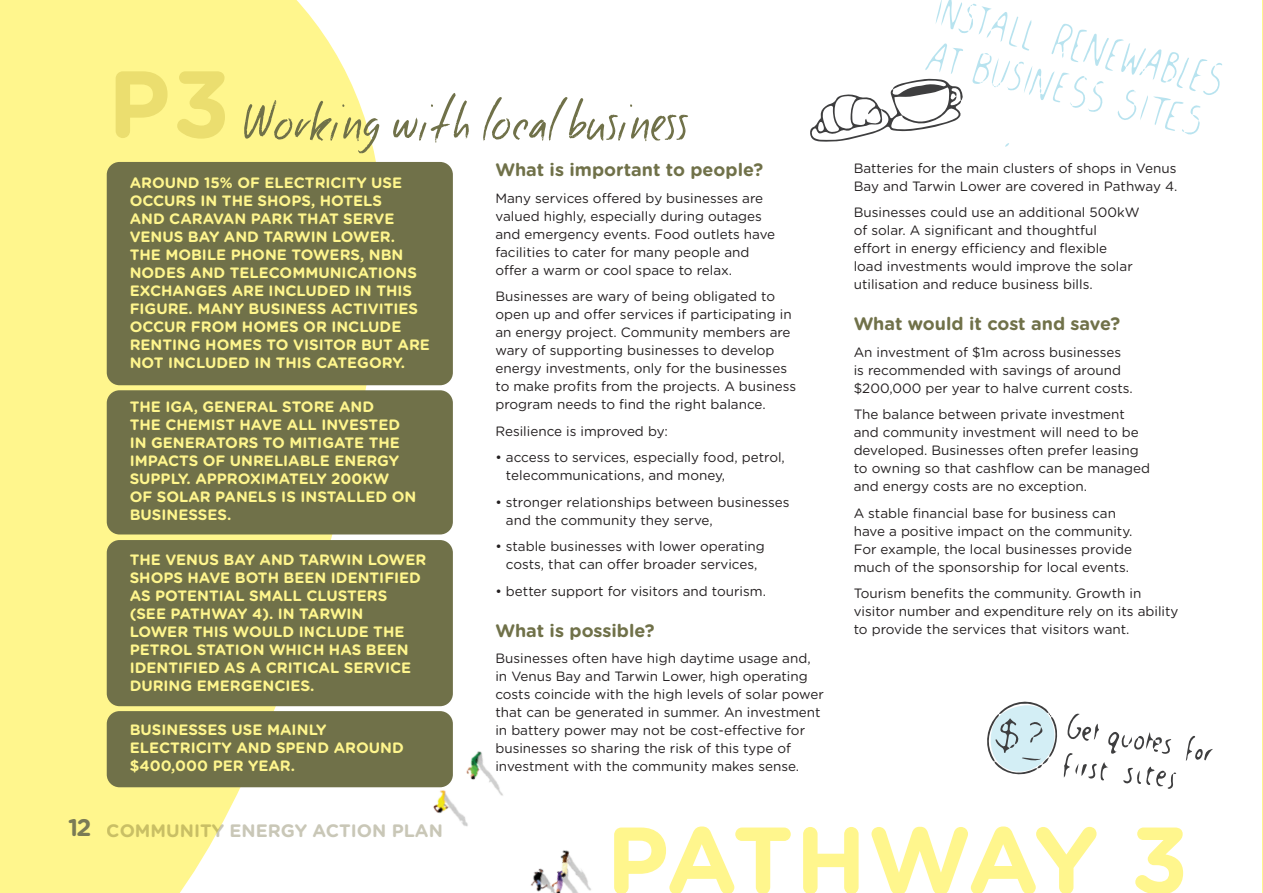
<style>
.page{position:relative;width:1263px;height:893px;background:#fff}
.page>*{position:absolute;margin:0;border:0;box-sizing:border-box;transform-origin:0 0}
.t1{font:700 94.5px "Gotham Rounded";letter-spacing:-.035em;color:#fff68d}
.VBC14_Intro_para{font:57px "Good Foot";letter-spacing:-.025em;color:#707149}
.VBC14_Subheader_A{font:700 18px "Gotham Rounded";color:#707149}
.t2{font:700 18px "Gotham Rounded";color:#c9c7b7}
.VBC14_Pathway_pullouts{font:700 15px/18px "Gotham Rounded";color:#fff68d}
.VBC14_Body_copy_A{font:13.5px/18px "Gotham Rounded";color:#231f20}
.s1{font-family:"Gotham Rounded";font-weight:700;font-size:94.5px;color:#ebde6f}
.s2{font-size:24px;color:#7a7b56}
</style>
<div class="page">
<svg style="left:0;top:0;width:383px;height:893px;background:#fef69b"></svg>
<svg style="left:1186px;top:736px;width:27px;height:25px"></svg>
<svg style="left:987px;top:701px;width:189px;height:88px"></svg>
<div style="left:107px;top:162px;width:346px;height:223px;background:#707149;border-radius:13px"></div>
<div style="left:107px;top:390px;width:346px;height:144px;background:#707149;border-radius:13px"></div>
<div style="left:107px;top:540px;width:346px;height:166px;background:#707149;border-radius:13px"></div>
<div style="left:107px;top:711px;width:346px;height:76px;background:#707149;border-radius:13px"></div>
<svg style="left:810px;top:0;width:412px;height:147px"></svg>
<img style="left:348px;top:731px;width:243px;height:162px">
<p class="VBC14_Intro_para" style="left:108px;top:86px;width:582px"><span class="s1">P3</span> Working with local business</p>
<p class="VBC14_Pathway_pullouts" style="left:130px;top:173px;width:302px">AROUND 15% OF ELECTRICITY USE<br>OCCURS IN THE SHOPS, HOTELS<br>AND CARAVAN PARK THAT SERVE<br>VENUS BAY AND TARWIN LOWER.<br>THE MOBILE PHONE TOWERS, NBN<br>NODES AND TELECOMMUNICATIONS<br>EXCHANGES ARE INCLUDED IN THIS<br>FIGURE. MANY BUSINESS ACTIVITIES<br>OCCUR FROM HOMES OR INCLUDE<br>RENTING HOMES TO VISITOR BUT ARE<br>NOT INCLUDED IN THIS CATEGORY.</p>
<p class="VBC14_Pathway_pullouts" style="left:130px;top:397px;width:288px">THE IGA, GENERAL STORE AND<br>THE CHEMIST HAVE ALL INVESTED<br>IN GENERATORS TO MITIGATE THE<br>IMPACTS OF UNRELIABLE ENERGY<br>SUPPLY. APPROXIMATELY 200KW<br>OF SOLAR PANELS IS INSTALLED ON<br>BUSINESSES.</p>
<p class="VBC14_Pathway_pullouts" style="left:130px;top:550px;width:298px">THE VENUS BAY AND TARWIN LOWER<br>SHOPS HAVE BOTH BEEN IDENTIFIED<br>AS POTENTIAL SMALL CLUSTERS (SEE PATHWAY 4). IN TARWIN<br>LOWER THIS WOULD INCLUDE THE<br>PETROL STATION WHICH HAS BEEN<br>IDENTIFIED AS A CRITICAL SERVICE<br>DURING EMERGENCIES.</p>
<p class="VBC14_Pathway_pullouts" style="left:130px;top:720px;width:276px">BUSINESSES USE MAINLY<br>ELECTRICITY AND SPEND AROUND $400,000 PER YEAR.</p>
<p class="VBC14_Subheader_A" style="left:495px;top:157px;width:269px">What is important to people?</p>
<p class="VBC14_Body_copy_A" style="left:495px;top:188px;width:281px">Many services offered by businesses are valued highly, especially during outages and emergency events. Food outlets have facilities to cater for many people and offer a warm or cool space to relax.</p>
<p class="VBC14_Body_copy_A" style="left:495px;top:287px;width:302px">Businesses are wary of being obligated to open up and offer services if participating in an energy project. Community members are wary of supporting businesses to develop energy investments, only for the businesses to make profits from the projects. A business program needs to find the right balance.</p>
<p class="VBC14_Body_copy_A" style="left:495px;top:421px;width:174px">Resilience is improved by:</p>
<p class="VBC14_Body_copy_A" style="left:506px;top:448px;width:280px;text-indent:-11px">• access to services, especially food, petrol, telecommunications, and money,</p>
<p class="VBC14_Body_copy_A" style="left:506px;top:492px;width:285px;text-indent:-11px">• stronger relationships between businesses and the community they serve,</p>
<p class="VBC14_Body_copy_A" style="left:495px;top:537px;width:271px;text-align:center">• stable businesses with lower operating costs, that can offer broader services,</p>
<p class="VBC14_Body_copy_A" style="left:495px;top:581px;width:272px">• better support for visitors and tourism.</p>
<p class="VBC14_Subheader_A" style="left:495px;top:617px;width:161px">What is possible?</p>
<p class="VBC14_Body_copy_A" style="left:495px;top:649px;width:330px">Businesses often have high daytime usage and, in Venus Bay and Tarwin Lower, high operating costs coincide with the high levels of solar power that can be generated in summer. An investment in battery power may not be cost-effective for businesses so sharing the risk of this type of investment with the community makes sense.</p>
<p class="VBC14_Body_copy_A" style="left:854px;top:158px;width:325px">Batteries for the main clusters of shops in Venus<br>Bay and Tarwin Lower are covered in Pathway 4.</p>
<p class="VBC14_Body_copy_A" style="left:854px;top:203px;width:287px">Businesses could use an additional 500kW of solar. A significant and thoughtful<br>effort in energy efficiency and flexible load investments would improve the solar utilisation and reduce business bills.</p>
<p class="VBC14_Subheader_A" style="left:854px;top:310px;width:268px">What would it cost and save?</p>
<p class="VBC14_Body_copy_A" style="left:854px;top:342px;width:281px">An investment of $1m across businesses is recommended with savings of around $200,000 per year to halve current costs.</p>
<p class="VBC14_Body_copy_A" style="left:854px;top:405px;width:298px">The balance between private investment and community investment will need to be developed. Businesses often prefer leasing to owning so that cashflow can be managed and energy costs are no exception.</p>
<p class="VBC14_Body_copy_A" style="left:854px;top:503px;width:280px">A stable financial base for business can have a positive impact on the community.<br>For example, the local businesses provide much of the sponsorship for local events.</p>
<p class="VBC14_Body_copy_A" style="left:854px;top:584px;width:326px">Tourism benefits the community. Growth in visitor number and expenditure rely on its ability to provide the services that visitors want.</p>
<h3 class="t2" style="left:68px;top:818px;width:376px"><span class="s2">12</span> COMMUNITY ENERGY ACTION PLAN</h3>
<p class="t1" style="left:606px;top:791px;width:584px">PATHWAY 3</p>
</div>
